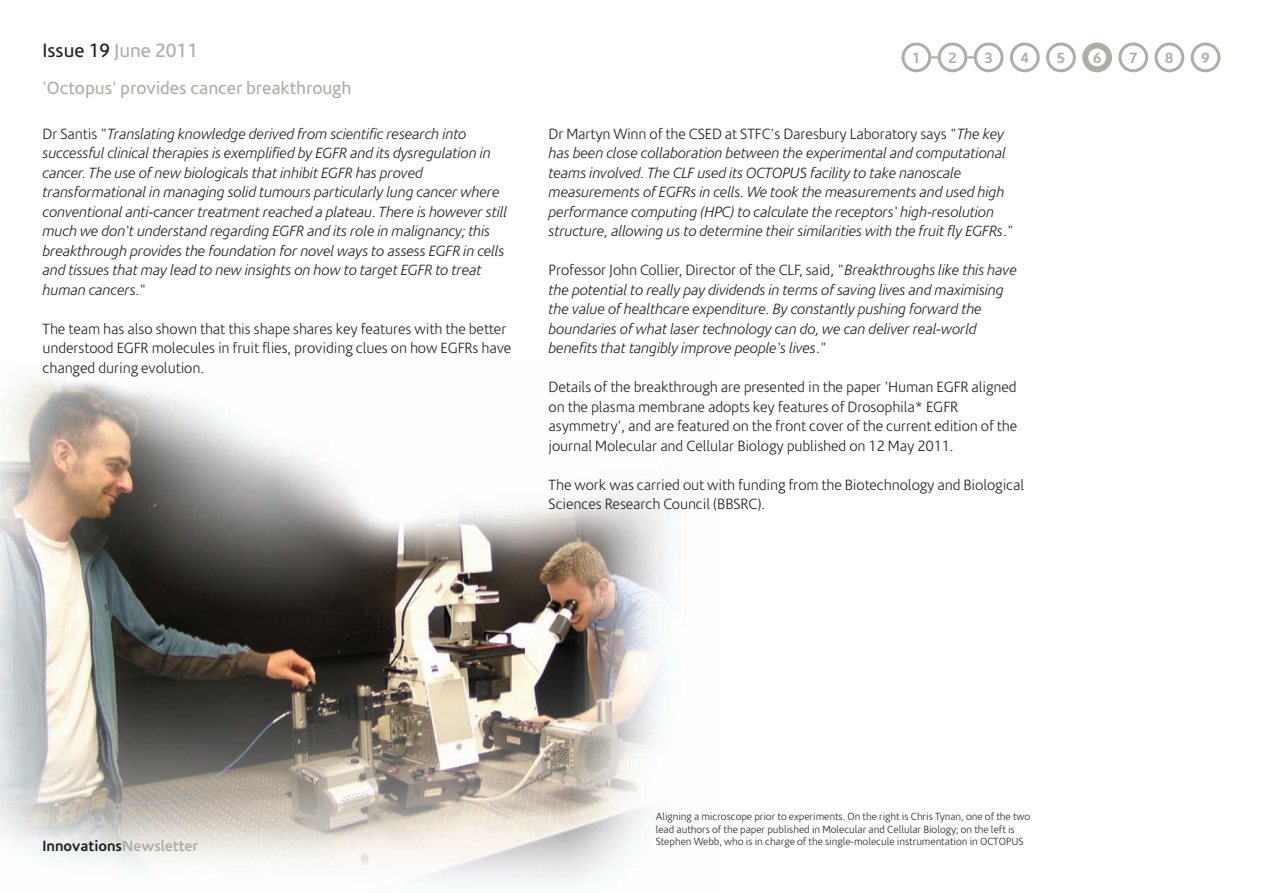
<style>
.page{position:relative;width:1263px;height:893px;background:#fff}
.page>*{position:absolute;margin:0;border:0;box-sizing:border-box;transform-origin:0 0}
.t1{font:19.5px "Corisande";color:#acafa6}
.t2{font:18px "Corisande";letter-spacing:-.005em;color:#acafa6}
.t3{font:italic 300 15px/19.5px "Corisande";letter-spacing:-.005em;color:#231f20}
.t4{font:300 15px/19.5px "Corisande";letter-spacing:-.005em;color:#231f20}
.t5{font:700 15px "Corisande";color:#231f20}
.t6{font:700 15px "Corisande";color:#acafa6}
.t7{font:300 10.5px/12.6px "Corisande";color:#231f20}
.s1{color:#231f20}
.s2{font-style:normal}
.s3{color:#acafa6}
</style>
<div class="page">
<img style="left:1px;top:378px;width:671px;height:504px">
<svg style="left:1010px;top:43px;width:30px;height:29px"></svg>
<svg style="left:1046px;top:43px;width:30px;height:29px"></svg>
<svg style="left:1082px;top:43px;width:30px;height:29px"></svg>
<svg style="left:1118px;top:43px;width:30px;height:29px"></svg>
<svg style="left:1154px;top:43px;width:30px;height:29px"></svg>
<svg style="left:1191px;top:43px;width:29px;height:29px"></svg>
<svg style="left:901px;top:43px;width:102px;height:29px"></svg>
<h1 class="t1" style="left:43px;top:40px;width:157px"><span class="s1">Issue 19</span> June 2011</h1>
<p class="t2" style="left:43px;top:78px;width:310px">'Octopus' provides cancer breakthrough</p>
<p class="t3" style="left:43px;top:124px;width:466px"><span class="s2">Dr Santis "</span>Translating knowledge derived from scientific research into successful clinical therapies is exemplified by EGFR and its dysregulation in cancer. The use of new biologicals that inhibit EGFR has proved transformational in managing solid tumours particularly lung cancer where conventional anti-cancer treatment reached a plateau. There is however still much we don't understand regarding EGFR and its role in malignancy; this breakthrough provides the foundation for novel ways to assess EGFR in cells and tissues that may lead to new insights on how to target EGFR to treat human cancers<span class="s2">."</span></p>
<p class="t4" style="left:43px;top:319px;width:470px">The team has also shown that this shape shares key features with the better understood EGFR molecules in fruit flies, providing clues on how EGFRs have changed during evolution.</p>
<p class="t6" style="left:912px;top:49px;width:10px">1</p>
<p class="t6" style="left:948px;top:49px;width:10px">2</p>
<p class="t6" style="left:984px;top:49px;width:10px">3</p>
<p class="t6" style="left:1021px;top:49px;width:10px">4</p>
<p class="t6" style="left:1057px;top:49px;width:10px">5</p>
<p class="t6" style="left:1093px;top:49px;width:10px">6</p>
<p class="t6" style="left:1129px;top:49px;width:10px">7</p>
<p class="t6" style="left:1165px;top:49px;width:10px">8</p>
<p class="t6" style="left:1201px;top:49px;width:10px">9</p>
<p class="t3" style="left:549px;top:124px;width:467px"><span class="s2">Dr Martyn Winn of the CSED at STFC's Daresbury Laboratory says "</span>The key has been close collaboration between the experimental and computational teams involved. The CLF used its OCTOPUS facility to take nanoscale measurements of EGFRs in cells. We took the measurements and used high performance computing (HPC) to calculate the receptors' high-resolution structure, allowing us to determine their similarities with the fruit fly EGFRs<span class="s2">."</span></p>
<p class="t3" style="left:549px;top:261px;width:470px"><span class="s2">Professor John Collier, Director of the CLF, said, "</span>Breakthroughs like this have the potential to really pay dividends in terms of saving lives and maximising the value of healthcare expenditure. By constantly pushing forward the boundaries of what laser technology can do, we can deliver real-world benefits that tangibly improve people's lives<span class="s2">."</span></p>
<p class="t4" style="left:549px;top:378px;width:470px">Details of the breakthrough are presented in the paper 'Human EGFR aligned on the plasma membrane adopts key features of Drosophila* EGFR asymmetry', and are featured on the front cover of the current edition of the journal Molecular and Cellular Biology published on 12 May 2011.</p>
<p class="t4" style="left:549px;top:475px;width:477px">The work was carried out with funding from the Biotechnology and Biological<br>Sciences Research Council (BBSRC).</p>
<p class="t5" style="left:43px;top:837px;width:157px">Innovations<span class="s3">Newsletter</span></p>
<p class="t7" style="left:656px;top:810px;width:376px">Aligning a microscope prior to experiments. On the right is Chris Tynan, one of the two lead authors of the paper published in Molecular and Cellular Biology; on the left is<br>Stephen Webb, who is in charge of the single-molecule instrumentation in OCTOPUS</p>
</div>
